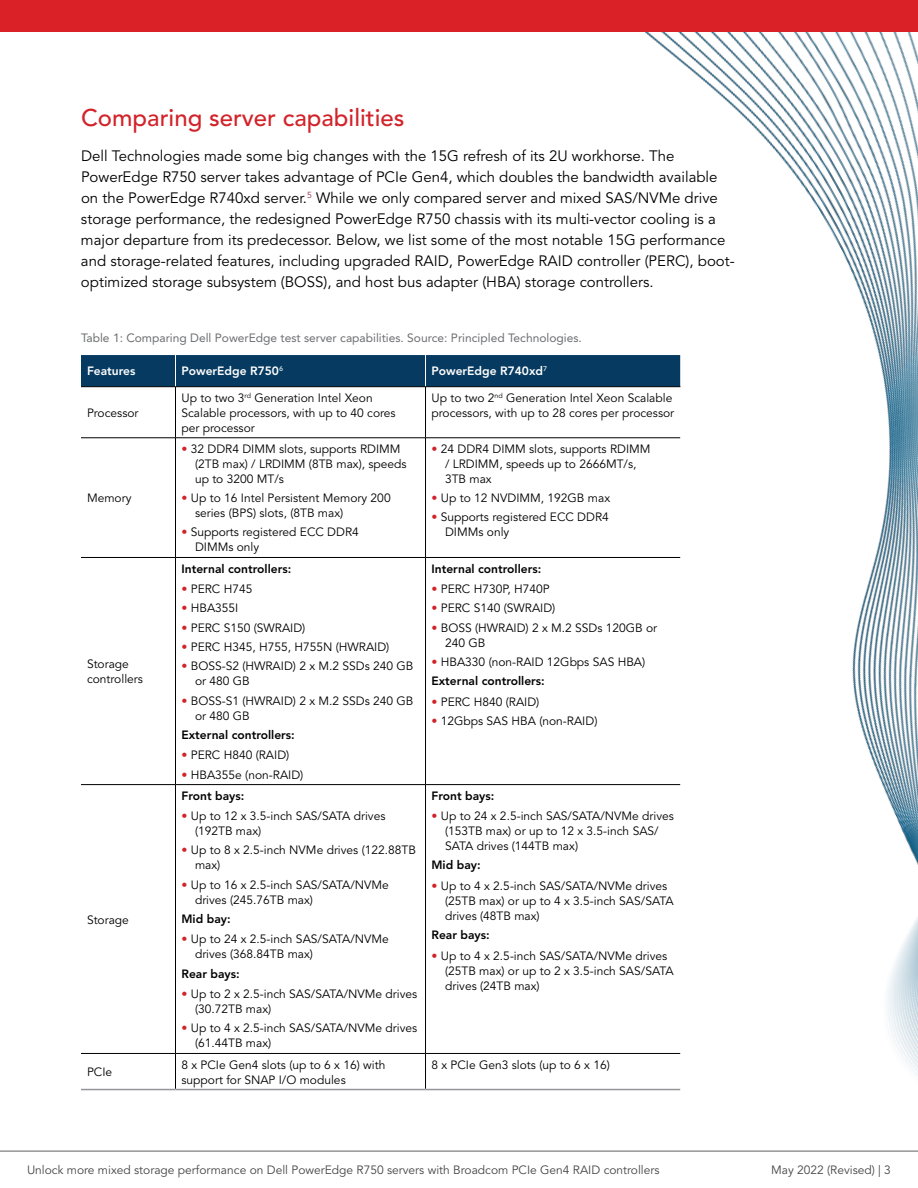
<style>
.page{position:relative;width:918px;height:1188px;background:#fff}
.page>*{position:absolute;margin:0;border:0;box-sizing:border-box;transform-origin:0 0}
.t1{font:500 24px "Avenir LT Pro";color:#d2232a}
.t2{font:15px/21px "Avenir LT Pro";color:#000}
.t3{font:12px/15px "Avenir LT Pro";color:#000}
.t4{font:800 12px "Avenir LT Pro";color:#000}
.t5{font:12px "Avenir LT Pro";color:#464547}
.t6{font:12px "Avenir LT Pro";color:#6d6e71}
.t7{font:800 12px "Avenir LT Pro";color:#fff}
.s1{color:#d2232a}
.s2{font-weight:800}
</style>
<div class="page">
<img style="left:171px;top:32px;width:747px;height:1119px">
<div style="left:81px;top:355px;width:599px;height:31px;background:#073a60"></div>
<hr style="left:175px;top:355px;width:1px;height:32px;background:#fff">
<hr style="left:425px;top:355px;width:1px;height:32px;background:#fff">
<hr style="left:81px;top:386px;width:95px;height:1px;background:#000">
<hr style="left:176px;top:386px;width:250px;height:1px;background:#000">
<hr style="left:426px;top:386px;width:254px;height:1px;background:#000">
<hr style="left:175px;top:387px;width:1px;height:51px;background:#000">
<hr style="left:425px;top:387px;width:1px;height:51px;background:#000">
<hr style="left:81px;top:438px;width:95px;height:1px;background:#000">
<hr style="left:176px;top:438px;width:250px;height:1px;background:#000">
<hr style="left:175px;top:438px;width:1px;height:119px;background:#000">
<hr style="left:426px;top:438px;width:254px;height:1px;background:#000">
<hr style="left:425px;top:438px;width:1px;height:119px;background:#000">
<hr style="left:175px;top:558px;width:1px;height:226px;background:#000">
<hr style="left:425px;top:558px;width:1px;height:226px;background:#000">
<hr style="left:175px;top:785px;width:1px;height:268px;background:#000">
<hr style="left:425px;top:785px;width:1px;height:268px;background:#000">
<hr style="left:81px;top:1053px;width:95px;height:1px;background:#000">
<hr style="left:176px;top:1053px;width:250px;height:1px;background:#000">
<hr style="left:175px;top:1054px;width:1px;height:35px;background:#000">
<hr style="left:426px;top:1053px;width:254px;height:1px;background:#000">
<hr style="left:425px;top:1054px;width:1px;height:35px;background:#000">
<hr style="left:81px;top:1089px;width:95px;height:1px;background:#939598">
<hr style="left:176px;top:1089px;width:250px;height:1px;background:#939598">
<hr style="left:426px;top:1089px;width:254px;height:1px;background:#939598">
<hr style="left:81px;top:557px;width:95px;height:1px;background:#000">
<hr style="left:176px;top:557px;width:250px;height:1px;background:#000">
<hr style="left:426px;top:557px;width:254px;height:1px;background:#000">
<hr style="left:81px;top:784px;width:95px;height:1px;background:#000">
<hr style="left:176px;top:784px;width:250px;height:1px;background:#000">
<hr style="left:426px;top:784px;width:254px;height:1px;background:#000">
<hr style="left:0;top:1151px;width:918px;height:1px;background:#616264">
<div style="left:0;top:0;width:918px;height:32px;background:#da2128"></div>
<h1 class="t1" style="left:81px;top:104px;width:325px">Comparing server capabilities</h1>
<p class="t2" style="left:81px;top:145px;width:655px">Dell Technologies made some big changes with the 15G refresh of its 2U workhorse. The PowerEdge R750 server takes advantage of PCIe Gen4, which doubles the bandwidth available on the PowerEdge R740xd server.<sup>5</sup> While we only compared server and mixed SAS/NVMe drive storage performance, the redesigned PowerEdge R750 chassis with its multi-vector cooling is a major departure from its predecessor. Below, we list some of the most notable 15G performance and storage-related features, including upgraded RAID, PowerEdge RAID controller (PERC), boot&shy;optimized storage subsystem (BOSS), and host bus adapter (HBA) storage controllers.</p>
<p class="t6" style="left:81px;top:331px;width:502px">Table 1: Comparing Dell PowerEdge test server capabilities. Source: Principled Technologies.</p>
<p class="t7" style="left:87px;top:364px;width:50px">Features</p>
<p class="t7" style="left:182px;top:364px;width:103px">PowerEdge R750<sup>6</sup></p>
<p class="t7" style="left:432px;top:364px;width:117px">PowerEdge R740xd<sup>7</sup></p>
<p class="t3" style="left:87px;top:405px;width:53px">Processor</p>
<p class="t3" style="left:182px;top:390px;width:216px">Up to two 3<sup>rd</sup> Generation Intel Xeon<br>Scalable processors, with up to 40 cores per processor</p>
<p class="t3" style="left:432px;top:390px;width:244px">Up to two 2<sup>nd</sup> Generation Intel Xeon Scalable processors, with up to 28 cores per processor</p>
<p class="t3" style="left:87px;top:491px;width:46px">Memory</p>
<p class="t3" style="left:87px;top:657px;width:57px">Storage controllers</p>
<p class="t3" style="left:87px;top:912px;width:43px">Storage</p>
<p class="t3" style="left:195px;top:441px;width:213px;text-indent:-14px"><span class="s1">•</span> 32 DDR4 DIMM slots, supports RDIMM (2TB max) / LRDIMM (8TB max), speeds up to 3200 MT/s</p>
<p class="t3" style="left:195px;top:491px;width:197px;text-indent:-14px"><span class="s1">•</span> Up to 16 Intel Persistent Memory 200 series (BPS) slots, (8TB max)</p>
<p class="t3" style="left:195px;top:525px;width:165px;text-indent:-14px"><span class="s1">•</span> Supports registered ECC DDR4<br>DIMMs only</p>
<p class="t4" style="left:182px;top:561px;width:111px">Internal controllers:</p>
<p class="t3" style="left:182px;top:582px;width:72px"><span class="s1">•</span> PERC H745</p>
<p class="t3" style="left:182px;top:601px;width:58px"><span class="s1">•</span> HBA355I</p>
<p class="t3" style="left:182px;top:620px;width:125px"><span class="s1">•</span> PERC S150 (SWRAID)</p>
<p class="t3" style="left:182px;top:640px;width:209px"><span class="s1">•</span> PERC H345, H755, H755N (HWRAID)</p>
<p class="t3" style="left:195px;top:659px;width:220px;text-indent:-14px"><span class="s1">•</span> BOSS-S2 (HWRAID) 2 x M.2 SSDs 240 GB or 480 GB</p>
<p class="t3" style="left:195px;top:693px;width:220px;text-indent:-14px"><span class="s1">•</span> BOSS-S1 (HWRAID) 2 x M.2 SSDs 240 GB or 480 GB</p>
<p class="t4" style="left:182px;top:728px;width:115px">External controllers:</p>
<p class="t3" style="left:182px;top:748px;width:109px"><span class="s1">•</span> PERC H840 (RAID)</p>
<p class="t3" style="left:182px;top:767px;width:123px"><span class="s1">•</span> HBA355e (non-RAID)</p>
<p class="t4" style="left:182px;top:788px;width:64px">Front bays:</p>
<p class="t3" style="left:195px;top:809px;width:192px;text-indent:-14px"><span class="s1">•</span> Up to 12 x 3.5-inch SAS/SATA drives (192TB max)</p>
<p class="t3" style="left:195px;top:843px;width:223px;text-indent:-14px"><span class="s1">•</span> Up to 8 x 2.5-inch NVMe drives (122.88TB max)</p>
<p class="t3" style="left:195px;top:877px;width:195px;text-indent:-14px"><span class="s1">•</span> Up to 16 x 2.5-inch SAS/SATA/NVMe drives (245.76TB max)</p>
<p class="t4" style="left:182px;top:912px;width:51px">Mid bay:</p>
<p class="t3" style="left:195px;top:932px;width:195px;text-indent:-14px"><span class="s1">•</span> Up to 24 x 2.5-inch SAS/SATA/NVMe drives (368.84TB max)</p>
<p class="t4" style="left:182px;top:966px;width:60px">Rear bays:</p>
<p class="t3" style="left:195px;top:987px;width:224px;text-indent:-14px"><span class="s1">•</span> Up to 2 x 2.5-inch SAS/SATA/NVMe drives (30.72TB max)</p>
<p class="t3" style="left:195px;top:1021px;width:224px;text-indent:-14px"><span class="s1">•</span> Up to 4 x 2.5-inch SAS/SATA/NVMe drives (61.44TB max)</p>
<p class="t3" style="left:445px;top:441px;width:207px;text-indent:-14px"><span class="s1">•</span> 24 DDR4 DIMM slots, supports RDIMM / LRDIMM, speeds up to 2666MT/s,<br>3TB max</p>
<p class="t3" style="left:432px;top:491px;width:180px"><span class="s1">•</span> Up to 12 NVDIMM, 192GB max</p>
<p class="t3" style="left:445px;top:510px;width:165px;text-indent:-14px"><span class="s1">•</span> Supports registered ECC DDR4<br>DIMMs only</p>
<p class="t4" style="left:432px;top:561px;width:111px">Internal controllers:</p>
<p class="t3" style="left:432px;top:582px;width:120px"><span class="s1">•</span> PERC H730P, H740P</p>
<p class="t3" style="left:432px;top:601px;width:125px"><span class="s1">•</span> PERC S140 (SWRAID)</p>
<p class="t3" style="left:445px;top:620px;width:214px;text-indent:-14px"><span class="s1">•</span> BOSS (HWRAID) 2 x M.2 SSDs 120GB or<br>240 GB</p>
<p class="t3" style="left:432px;top:652px;width:215px;line-height:19.4px"><span class="s1">•</span> HBA330 (non-RAID 12Gbps SAS HBA)<br><span class="s2">External controllers:</span></p>
<p class="t3" style="left:432px;top:694px;width:109px"><span class="s1">•</span> PERC H840 (RAID)</p>
<p class="t3" style="left:432px;top:714px;width:167px"><span class="s1">•</span> 12Gbps SAS HBA (non-RAID)</p>
<p class="t4" style="left:432px;top:788px;width:64px">Front bays:</p>
<p class="t3" style="left:445px;top:809px;width:230px;text-indent:-14px"><span class="s1">•</span> Up to 24 x 2.5-inch SAS/SATA/NVMe drives (153TB max) or up to 12 x 3.5-inch SAS/<br>SATA drives (144TB max)</p>
<p class="t4" style="left:432px;top:858px;width:51px">Mid bay:</p>
<p class="t3" style="left:445px;top:878px;width:230px;text-indent:-14px"><span class="s1">•</span> Up to 4 x 2.5-inch SAS/SATA/NVMe drives (25TB max) or up to 4 x 3.5-inch SAS/SATA drives (48TB max)</p>
<p class="t4" style="left:432px;top:928px;width:60px">Rear bays:</p>
<p class="t3" style="left:445px;top:948px;width:230px;text-indent:-14px"><span class="s1">•</span> Up to 4 x 2.5-inch SAS/SATA/NVMe drives (25TB max) or up to 2 x 3.5-inch SAS/SATA drives (24TB max)</p>
<p class="t3" style="left:87px;top:1065px;width:27px">PCIe</p>
<p class="t3" style="left:182px;top:1057px;width:205px">8 x PCIe Gen4 slots (up to 6 x 16) with support for SNAP I/O modules</p>
<p class="t3" style="left:432px;top:1057px;width:180px">8 x PCIe Gen3 slots (up to 6 x 16)</p>
<p class="t5" style="left:27px;top:1163px;width:634px">Unlock more mixed storage performance on Dell PowerEdge R750 servers with Broadcom PCIe Gen4 RAID controllers</p>
<p class="t5" style="left:771px;top:1163px;width:121px">May 2022 (Revised) | 3</p>
</div>
